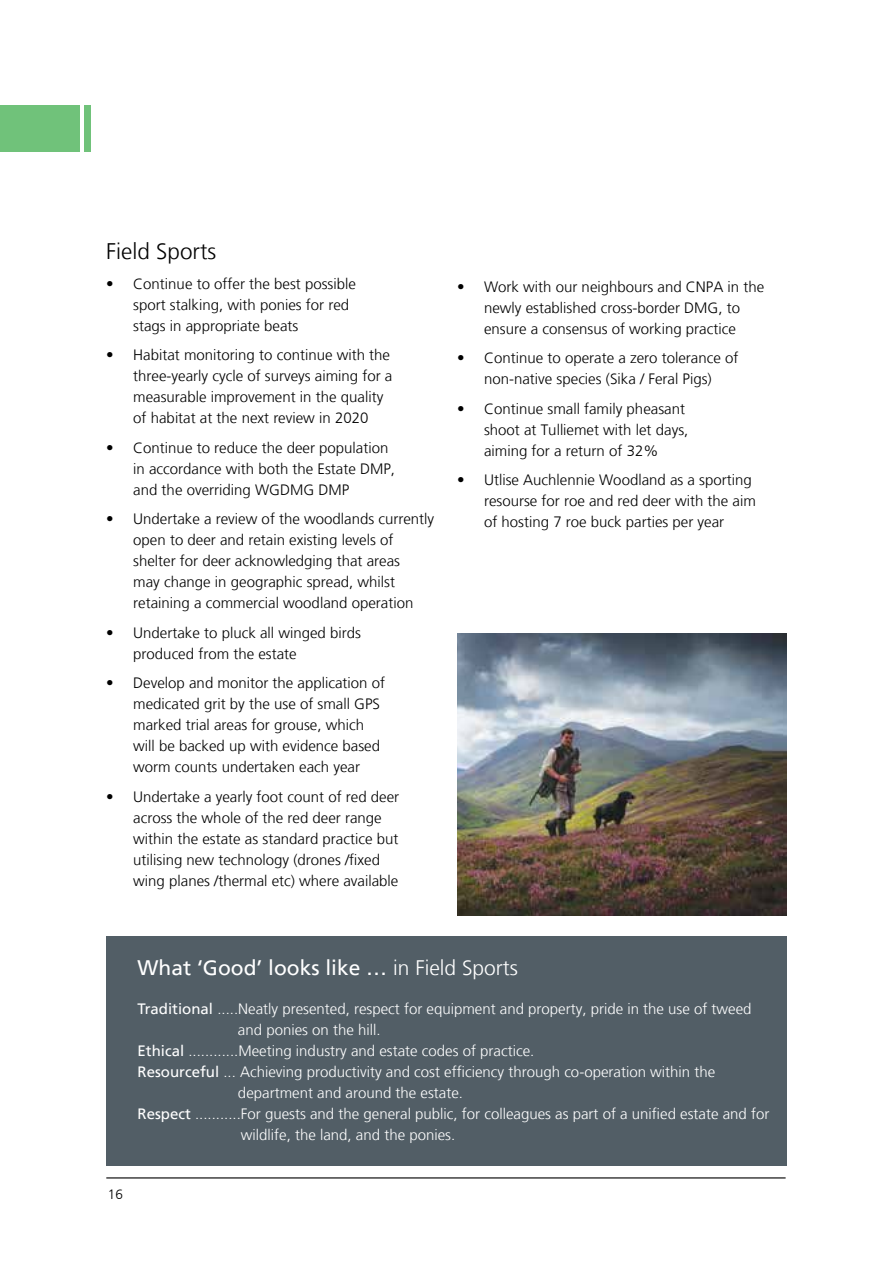
<style>
.page{position:relative;width:893px;height:1263px;background:#fff}
.page>*{position:absolute;margin:0;border:0;box-sizing:border-box;transform-origin:0 0}
.t1{font:300 22.5px "Frutiger LT";color:#000}
.t2{font:21px "Frutiger LT";color:#fff}
.t3{font:300 15px/21px "Frutiger LT";color:#000}
.t4{font:300 15px "Frutiger LT";color:#fff}
.t5{font:300 13.5px "Frutiger LT";color:#000}
.s1{font-weight:300}
.s2{font-weight:400}
</style>
<div class="page">
<hr style="left:106px;top:1177px;width:680px;height:1px;background:#000">
<div style="left:106px;top:936px;width:681px;height:230px;background:#525e66"></div>
<div style="left:0;top:105px;width:91px;height:47px;background:#70c27a"></div>
<hr style="left:81px;top:56px;width:3px;height:151px;background:#fff">
<img style="left:457px;top:633px;width:330px;height:282px">
<h1 class="t1" style="left:106px;top:239px;width:112px">Field Sports</h1>
<p class="t3" style="left:133px;top:273px;width:224px;text-indent:-27px">• Continue to offer the best possible sport stalking, with ponies for red stags in appropriate beats</p>
<p class="t3" style="left:133px;top:345px;width:261px;text-indent:-27px">• Habitat monitoring to continue with the three-yearly cycle of surveys aiming for a measurable improvement in the quality of habitat at the next review in 2020</p>
<p class="t3" style="left:133px;top:437px;width:263px;text-indent:-27px">• Continue to reduce the deer population in accordance with both the Estate DMP, and the overriding WGDMG DMP</p>
<p class="t3" style="left:133px;top:509px;width:302px;text-indent:-27px">• Undertake a review of the woodlands currently open to deer and retain existing levels of shelter for deer acknowledging that areas<br>may change in geographic spread, whilst retaining a commercial woodland operation</p>
<p class="t3" style="left:133px;top:622px;width:229px;text-indent:-27px">• Undertake to pluck all winged birds produced from the estate</p>
<p class="t3" style="left:133px;top:673px;width:253px;text-indent:-27px">• Develop and monitor the application of medicated grit by the use of small GPS marked trial areas for grouse, which will be backed up with evidence based worm counts undertaken each year</p>
<p class="t3" style="left:133px;top:786px;width:267px;text-indent:-27px">• Undertake a yearly foot count of red deer across the whole of the red deer range within the estate as standard practice but utilising new technology (drones /fixed wing planes /thermal etc) where available</p>
<p class="t3" style="left:457px;top:276px;width:309px;text-align:center">• Work with our neighbours and CNPA in the newly established cross-border DMG, to<br>ensure a consensus of working practice</p>
<p class="t3" style="left:457px;top:348px;width:283px;text-align:center">• Continue to operate a zero tolerance of non-native species (Sika / Feral Pigs)</p>
<p class="t3" style="left:484px;top:398px;width:206px;text-indent:-27px">• Continue small family pheasant shoot at Tulliemet with let days, aiming for a return of 32%</p>
<p class="t3" style="left:484px;top:470px;width:273px;text-indent:-27px">• Utlise Auchlennie Woodland as a sporting resourse for roe and red deer with the aim of hosting 7 roe buck parties per year</p>
<h2 class="t2" style="left:138px;top:955px;width:382px">What ‘Good’ looks like … <span class="s1">in Field Sports</span></h2>
<p class="t4" style="left:138px;top:1000px;width:616px"><span class="s2">Traditional</span> .....Neatly presented, respect for equipment and property, pride in the use of tweed</p>
<p class="t4" style="left:238px;top:1021px;width:144px">and ponies on the hill.</p>
<p class="t4" style="left:138px;top:1042px;width:398px"><span class="s2">Ethical</span> ............Meeting industry and estate codes of practice.</p>
<p class="t4" style="left:138px;top:1063px;width:579px"><span class="s2">Resourceful</span> ... Achieving productivity and cost efficiency through co-operation within the</p>
<p class="t4" style="left:238px;top:1084px;width:227px">department and around the estate.</p>
<p class="t4" style="left:138px;top:1105px;width:633px"><span class="s2">Respect</span> ...........For guests and the general public, for colleagues as part of a unified estate and for</p>
<p class="t4" style="left:241px;top:1126px;width:216px">wildlife, the land, and the ponies.</p>
<p class="t5" style="left:108px;top:1187px;width:17px">16</p>
</div>
